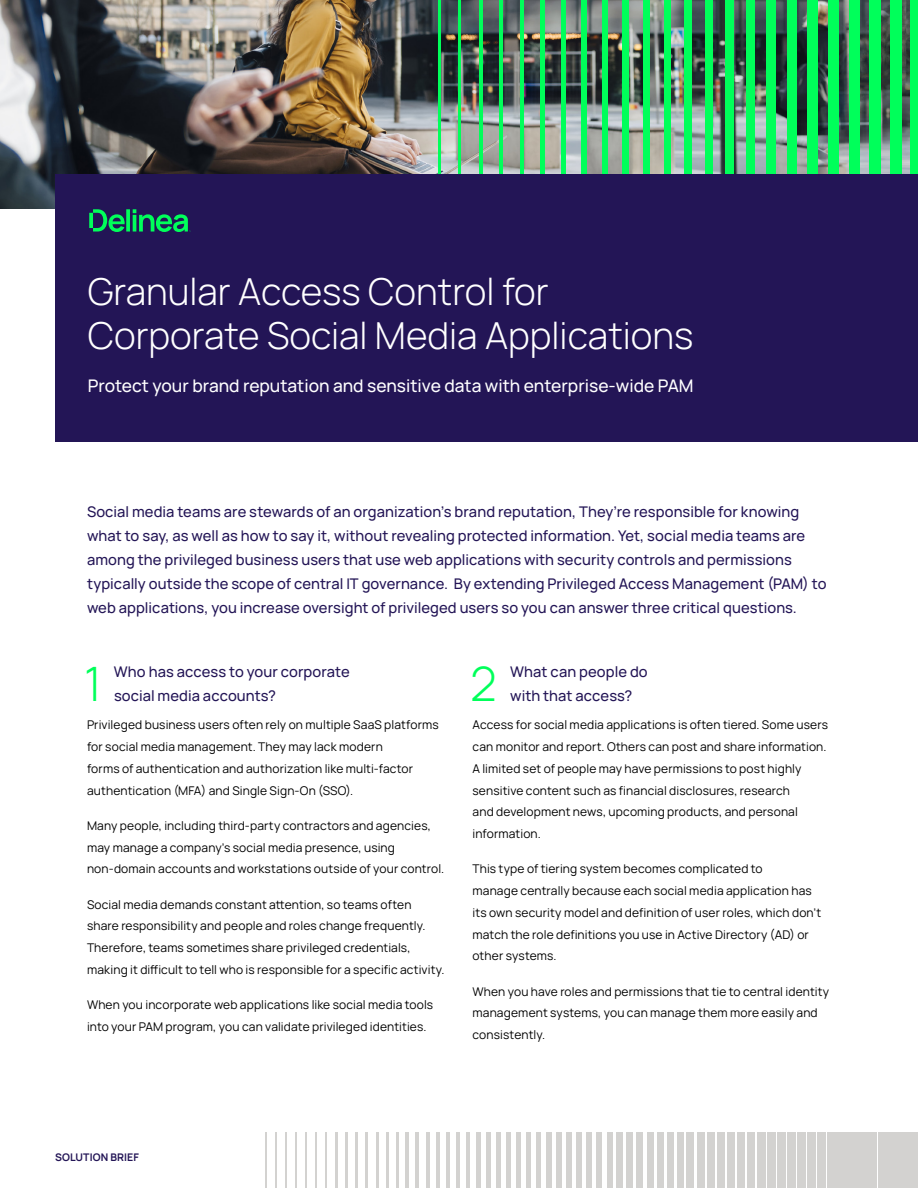
<style>
.page{position:relative;width:918px;height:1188px;background:#fff}
.page>*{position:absolute;margin:0;border:0;box-sizing:border-box;transform-origin:0 0}
.t1{font:300 47.4px "Manrope";color:#00ff5a}
.t2{font:300 37.2px/44.5px "Manrope";color:#fff}
.t3{font:500 17.4px "Manrope";color:#fff}
.t4{font:500 14.7px/24px "Manrope";letter-spacing:.005em;color:#231556}
.t5{font:12px/21.8px "Manrope";letter-spacing:.01em;color:#000}
.t6{font:700 10.5px "Manrope";letter-spacing:.01em;color:#231556}
</style>
<div class="page">
<img style="left:0;top:0;width:910px;height:208px">
<div style="left:55px;top:174px;width:863px;height:267px;background:#231556"></div>
<div style="left:908px;top:1132px;width:10px;height:56px;background:#d3d2d0"></div>
<div style="left:898px;top:1132px;width:10px;height:56px;background:#d3d2d0"></div>
<div style="left:888px;top:1132px;width:10px;height:56px;background:#d3d2d0"></div>
<div style="left:878px;top:1132px;width:9px;height:56px;background:#d3d2d0"></div>
<div style="left:868px;top:1132px;width:9px;height:56px;background:#d3d2d0"></div>
<div style="left:858px;top:1132px;width:9px;height:56px;background:#d3d2d0"></div>
<div style="left:848px;top:1132px;width:9px;height:56px;background:#d3d2d0"></div>
<div style="left:838px;top:1132px;width:9px;height:56px;background:#d3d2d0"></div>
<div style="left:827px;top:1132px;width:10px;height:56px;background:#d3d2d0"></div>
<div style="left:817px;top:1132px;width:9px;height:56px;background:#d3d2d0"></div>
<div style="left:807px;top:1132px;width:9px;height:56px;background:#d3d2d0"></div>
<div style="left:797px;top:1132px;width:9px;height:56px;background:#d3d2d0"></div>
<div style="left:787px;top:1132px;width:9px;height:56px;background:#d3d2d0"></div>
<div style="left:777px;top:1132px;width:9px;height:56px;background:#d3d2d0"></div>
<div style="left:767px;top:1132px;width:8px;height:56px;background:#d3d2d0"></div>
<div style="left:757px;top:1132px;width:8px;height:56px;background:#d3d2d0"></div>
<div style="left:747px;top:1132px;width:8px;height:56px;background:#d3d2d0"></div>
<div style="left:737px;top:1132px;width:8px;height:56px;background:#d3d2d0"></div>
<div style="left:727px;top:1132px;width:8px;height:56px;background:#d3d2d0"></div>
<div style="left:717px;top:1132px;width:8px;height:56px;background:#d3d2d0"></div>
<div style="left:707px;top:1132px;width:7px;height:56px;background:#d3d2d0"></div>
<div style="left:697px;top:1132px;width:7px;height:56px;background:#d3d2d0"></div>
<div style="left:687px;top:1132px;width:7px;height:56px;background:#d3d2d0"></div>
<div style="left:677px;top:1132px;width:7px;height:56px;background:#d3d2d0"></div>
<div style="left:667px;top:1132px;width:7px;height:56px;background:#d3d2d0"></div>
<div style="left:657px;top:1132px;width:6px;height:56px;background:#d3d2d0"></div>
<div style="left:647px;top:1132px;width:6px;height:56px;background:#d3d2d0"></div>
<div style="left:637px;top:1132px;width:6px;height:56px;background:#d3d2d0"></div>
<div style="left:627px;top:1132px;width:6px;height:56px;background:#d3d2d0"></div>
<div style="left:617px;top:1132px;width:6px;height:56px;background:#d3d2d0"></div>
<div style="left:607px;top:1132px;width:6px;height:56px;background:#d3d2d0"></div>
<div style="left:597px;top:1132px;width:5px;height:56px;background:#d3d2d0"></div>
<div style="left:587px;top:1132px;width:5px;height:56px;background:#d3d2d0"></div>
<div style="left:577px;top:1132px;width:5px;height:56px;background:#d3d2d0"></div>
<div style="left:566px;top:1132px;width:6px;height:56px;background:#d3d2d0"></div>
<div style="left:556px;top:1132px;width:6px;height:56px;background:#d3d2d0"></div>
<div style="left:546px;top:1132px;width:5px;height:56px;background:#d3d2d0"></div>
<div style="left:536px;top:1132px;width:5px;height:56px;background:#d3d2d0"></div>
<div style="left:526px;top:1132px;width:5px;height:56px;background:#d3d2d0"></div>
<div style="left:516px;top:1132px;width:5px;height:56px;background:#d3d2d0"></div>
<div style="left:506px;top:1132px;width:5px;height:56px;background:#d3d2d0"></div>
<div style="left:496px;top:1132px;width:5px;height:56px;background:#d3d2d0"></div>
<hr style="left:486px;top:1132px;width:4px;height:56px;background:#d3d2d0">
<hr style="left:476px;top:1132px;width:4px;height:56px;background:#d3d2d0">
<hr style="left:466px;top:1132px;width:4px;height:56px;background:#d3d2d0">
<hr style="left:456px;top:1132px;width:4px;height:56px;background:#d3d2d0">
<hr style="left:446px;top:1132px;width:4px;height:56px;background:#d3d2d0">
<hr style="left:436px;top:1132px;width:3px;height:56px;background:#d3d2d0">
<hr style="left:426px;top:1132px;width:3px;height:56px;background:#d3d2d0">
<hr style="left:416px;top:1132px;width:3px;height:56px;background:#d3d2d0">
<hr style="left:406px;top:1132px;width:3px;height:56px;background:#d3d2d0">
<hr style="left:396px;top:1132px;width:3px;height:56px;background:#d3d2d0">
<hr style="left:386px;top:1132px;width:3px;height:56px;background:#d3d2d0">
<hr style="left:376px;top:1132px;width:2px;height:56px;background:#d3d2d0">
<hr style="left:366px;top:1132px;width:2px;height:56px;background:#d3d2d0">
<hr style="left:356px;top:1132px;width:2px;height:56px;background:#d3d2d0">
<hr style="left:346px;top:1132px;width:2px;height:56px;background:#d3d2d0">
<hr style="left:336px;top:1132px;width:2px;height:56px;background:#d3d2d0">
<hr style="left:326px;top:1132px;width:1px;height:56px;background:#d3d2d0">
<hr style="left:316px;top:1132px;width:1px;height:56px;background:#d3d2d0">
<hr style="left:305px;top:1132px;width:2px;height:56px;background:#d3d2d0">
<hr style="left:295px;top:1132px;width:2px;height:56px;background:#d3d2d0">
<hr style="left:285px;top:1132px;width:2px;height:56px;background:#d3d2d0">
<hr style="left:275px;top:1132px;width:2px;height:56px;background:#d3d2d0">
<hr style="left:265px;top:1132px;width:1px;height:56px;background:#d3d2d0">
<div style="left:910px;top:0;width:8px;height:174px;background:#00ff5a"></div>
<div style="left:890px;top:0;width:11px;height:174px;background:#00ff5a"></div>
<div style="left:869px;top:0;width:12px;height:174px;background:#00ff5a"></div>
<div style="left:849px;top:0;width:11px;height:174px;background:#00ff5a"></div>
<div style="left:828px;top:0;width:11px;height:174px;background:#00ff5a"></div>
<div style="left:808px;top:0;width:10px;height:174px;background:#00ff5a"></div>
<div style="left:787px;top:0;width:10px;height:174px;background:#00ff5a"></div>
<div style="left:766px;top:0;width:10px;height:174px;background:#00ff5a"></div>
<div style="left:746px;top:0;width:9px;height:174px;background:#00ff5a"></div>
<div style="left:725px;top:0;width:9px;height:174px;background:#00ff5a"></div>
<div style="left:705px;top:0;width:8px;height:174px;background:#00ff5a"></div>
<div style="left:684px;top:0;width:8px;height:174px;background:#00ff5a"></div>
<div style="left:664px;top:0;width:7px;height:174px;background:#00ff5a"></div>
<div style="left:643px;top:0;width:7px;height:174px;background:#00ff5a"></div>
<div style="left:623px;top:0;width:6px;height:174px;background:#00ff5a"></div>
<div style="left:602px;top:0;width:6px;height:174px;background:#00ff5a"></div>
<div style="left:582px;top:0;width:5px;height:174px;background:#00ff5a"></div>
<div style="left:561px;top:0;width:5px;height:174px;background:#00ff5a"></div>
<hr style="left:541px;top:0;width:4px;height:174px;background:#00ff5a">
<hr style="left:520px;top:0;width:4px;height:174px;background:#00ff5a">
<hr style="left:500px;top:0;width:3px;height:174px;background:#00ff5a">
<hr style="left:479px;top:0;width:3px;height:174px;background:#00ff5a">
<hr style="left:459px;top:0;width:2px;height:174px;background:#00ff5a">
<hr style="left:438px;top:0;width:2px;height:174px;background:#00ff5a">
<svg style="left:89px;top:209px;width:102px;height:23px"></svg>
<h2 class="t2" style="left:88px;top:267px;width:607px">Granular Access Control for<br>Corporate Social Media Applications</h2>
<h3 class="t3" style="left:88px;top:373px;width:607px">Protect your brand reputation and sensitive data with enterprise-wide PAM</h3>
<p class="t4" style="left:87px;top:499px;width:741px">Social media teams are stewards of an organization’s brand reputation, They’re responsible for knowing what to say, as well as how to say it, without revealing protected information. Yet, social media teams are among the privileged business users that use web applications with security controls and permissions typically outside the scope of central IT governance. By extending Privileged Access Management (PAM) to web applications, you increase oversight of privileged users so you can answer three critical questions.</p>
<h1 class="t1" style="left:84px;top:650px;width:19px">1</h1>
<p class="t4" style="left:114px;top:660px;width:237px;line-height:23.5px">Who has access to your corporate social media accounts?</p>
<p class="t5" style="left:87px;top:714px;width:353px">Privileged business users often rely on multiple SaaS platforms for social media management. They may lack modern<br>forms of authentication and authorization like multi-factor authentication (MFA) and Single Sign-On (SSO).</p>
<p class="t5" style="left:87px;top:814px;width:359px">Many people, including third-party contractors and agencies, may manage a company’s social media presence, using non-domain accounts and workstations outside of your control.</p>
<p class="t5" style="left:87px;top:893px;width:359px">Social media demands constant attention, so teams often share responsibility and people and roles change frequently.<br>Therefore, teams sometimes share privileged credentials, making it difficult to tell who is responsible for a specific activity.</p>
<p class="t5" style="left:87px;top:993px;width:348px">When you incorporate web applications like social media tools into your PAM program, you can validate privileged identities.</p>
<h1 class="t1" style="left:470px;top:650px;width:28px">2</h1>
<p class="t4" style="left:510px;top:660px;width:139px;line-height:23.5px">What can people do with that access?</p>
<p class="t5" style="left:472px;top:714px;width:357px">Access for social media applications is often tiered. Some users can monitor and report. Others can post and share information.<br>A limited set of people may have permissions to post highly sensitive content such as financial disclosures, research<br>and development news, upcoming products, and personal information.</p>
<p class="t5" style="left:472px;top:858px;width:350px">This type of tiering system becomes complicated to<br>manage centrally because each social media application has its own security model and definition of user roles, which don’t match the role definitions you use in Active Directory (AD) or other systems.</p>
<p class="t5" style="left:472px;top:980px;width:358px">When you have roles and permissions that tie to central identity management systems, you can manage them more easily and consistently.</p>
<p class="t6" style="left:55px;top:1149px;width:85px">SOLUTION BRIEF</p>
</div>
